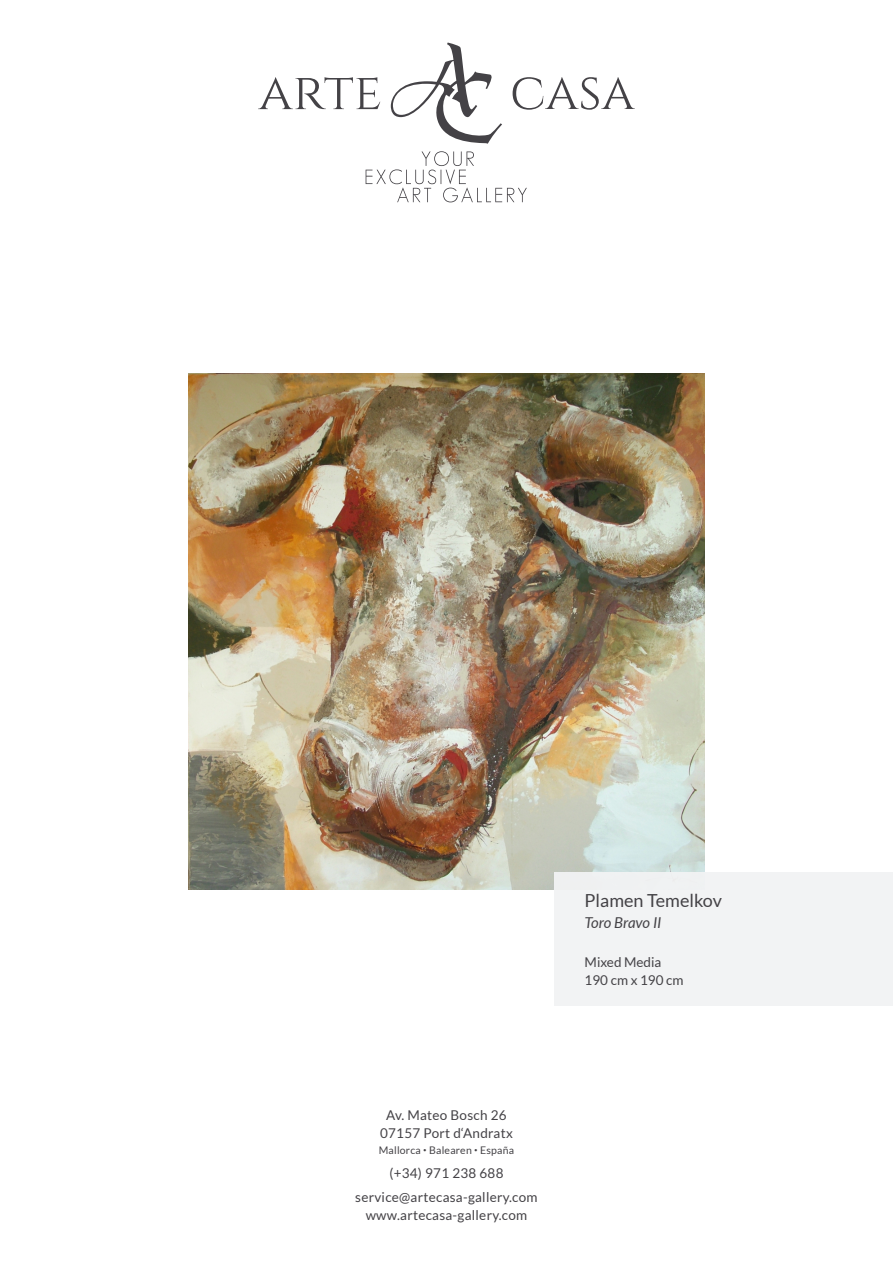
<style>
.page{position:relative;width:893px;height:1263px;background:#fff}
.page>*{position:absolute;margin:0;border:0;box-sizing:border-box;transform-origin:0 0}
.t1{font:18px "Lato";color:#444246}
.t2{font:italic 15px "Lato";letter-spacing:-.005em;color:#444246}
.t3{font:13.5px/18px "Lato";letter-spacing:.02em;color:#444246;text-align:center}
.t4{font:13.5px/18px "Lato";color:#444246}
.t5{font:10.5px "Lato";letter-spacing:.02em;color:#444246}
</style>
<div class="page">
<svg style="left:513px;top:77px;width:122px;height:33px"></svg>
<svg style="left:258px;top:77px;width:122px;height:32px"></svg>
<svg style="left:391px;top:43px;width:111px;height:101px"></svg>
<svg style="left:366px;top:151px;width:161px;height:51px"></svg>
<img style="left:188px;top:373px;width:517px;height:516px">
<div style="left:555px;top:872px;width:338px;height:134px;background:#f2f3f4"></div>
<h1 class="t1" style="left:585px;top:892px;width:139px">Plamen Temelkov</h1>
<p class="t2" style="left:585px;top:915px;width:78px">Toro Bravo II</p>
<p class="t4" style="left:585px;top:953px;width:100px">Mixed Media<br>190 cm x 190 cm</p>
<p class="t3" style="left:380px;top:1107px;width:134px">Av. Mateo Bosch 26<br>07157 Port d‘Andratx</p>
<p class="t5" style="left:379px;top:1145px;width:137px">Mallorca <sup>•</sup> Balearen <sup>•</sup> España</p>
<p class="t3" style="left:355px;top:1161px;width:184px;line-height:24px">(+34) 971 238 688 service@artecasa-gallery.com</p>
<p class="t3" style="left:366px;top:1206px;width:163px">www.artecasa-gallery.com</p>
</div>
